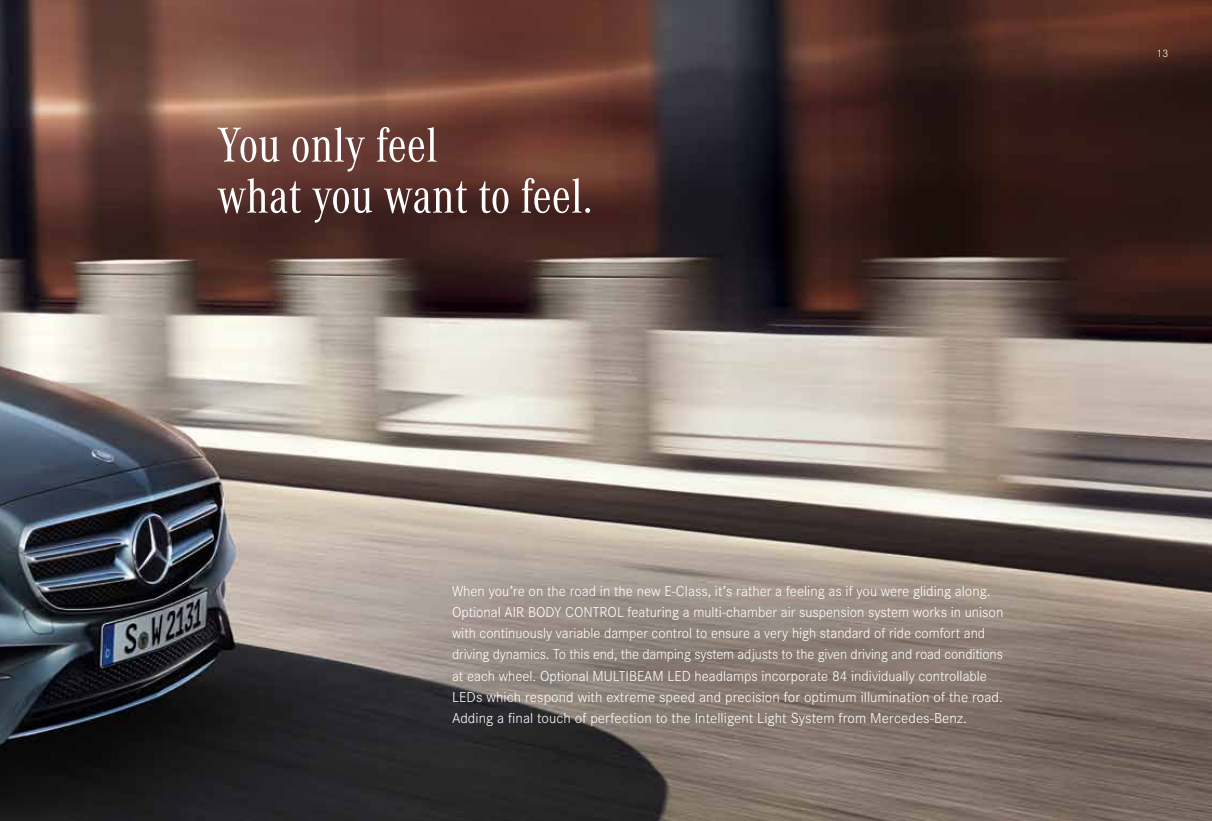
<style>
.page{position:relative;width:1212px;height:821px;background:#fff}
.page>*{position:absolute;margin:0;border:0;box-sizing:border-box;transform-origin:0 0}
.t1{font:51px/51px "Corporate A Cond Pro";color:#fff}
.t2{font:300 15px/21.3px "Corporate S Pro";color:#fff}
.t3{font:300 11.25px "Corporate S Pro";color:#fff}
</style>
<div class="page">
<img style="left:0;top:0;width:1212px;height:821px">
<h1 class="t1" style="left:217px;top:117px;width:377px">You only feel<br>what you want to feel.</h1>
<p class="t2" style="left:452px;top:579px;width:553px">When you’re on the road in the new E-Class, it’s rather a feeling as if you were gliding along.<br>Optional AIR BODY CONTROL featuring a multi-chamber air suspension system works in unison with continuously variable damper control to ensure a very high standard of ride comfort and driving dynamics. To this end, the damping system adjusts to the given driving and road conditions at each wheel. Optional MULTIBEAM LED headlamps incorporate 84 individually controllable LEDs which respond with extreme speed and precision for optimum illumination of the road.<br>Adding a final touch of perfection to the Intelligent Light System from Mercedes-Benz.</p>
<p class="t3" style="left:1157px;top:45px;width:13px">13</p>
</div>
